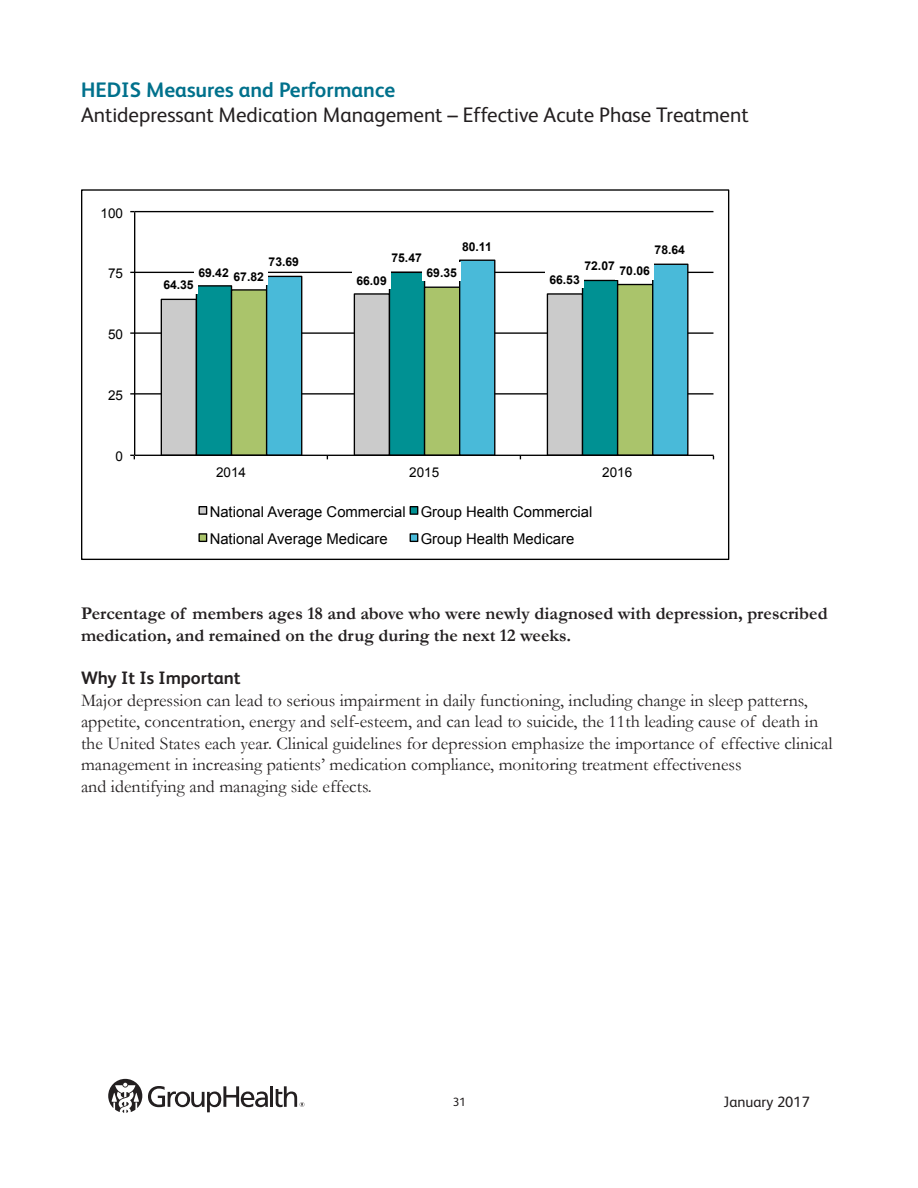
<style>
.page{position:relative;width:918px;height:1188px;background:#fff}
.page>*{position:absolute;margin:0;border:0;box-sizing:border-box;transform-origin:0 0}
.t1{font:21px "FS Albert";color:#231f20}
.t2{font:700 21px "FS Albert";color:#00718c}
.t3{font:18px/21.6px "Garamond";color:#231f20}
.t4{font:700 18px/21.6px "Garamond";color:#231f20}
.t5{font:700 18px "FS Albert";color:#231f20}
.t6{font:15px "FS Albert";color:#231f20}
.t7{font:14.85px/27.2px "Arial";color:#000}
.t8{font:13.5px "Arial";color:#000}
.t9{font:700 12.15px "Arial";color:#000}
.t10{font:12px "FS Albert";color:#231f20}
</style>
<div class="page">
<hr style="left:134px;top:393px;width:579px;height:2px;background:#000">
<hr style="left:134px;top:332px;width:579px;height:2px;background:#000">
<hr style="left:134px;top:272px;width:579px;height:1px;background:#000">
<hr style="left:134px;top:211px;width:579px;height:1px;background:#000">
<svg style="left:160px;top:298px;width:35px;height:157px;background:#c1c1c1"></svg>
<svg style="left:195px;top:285px;width:35px;height:170px;background:#038a8c"></svg>
<svg style="left:230px;top:285px;width:35px;height:170px;background:#9fb969"></svg>
<svg style="left:265px;top:259px;width:424px;height:196px"></svg>
<hr style="left:134px;top:212px;width:1px;height:243px;background:#000">
<hr style="left:135px;top:455px;width:579px;height:1px;background:#000">
<div style="left:159px;top:275px;width:39px;height:18px;background:#fff"></div>
<div style="left:352px;top:271px;width:39px;height:18px;background:#fff"></div>
<div style="left:545px;top:270px;width:39px;height:18px;background:#fff"></div>
<div style="left:194px;top:263px;width:39px;height:18px;background:#fff"></div>
<div style="left:387px;top:248px;width:39px;height:18px;background:#fff"></div>
<div style="left:580px;top:256px;width:39px;height:19px;background:#fff"></div>
<div style="left:229px;top:266px;width:39px;height:19px;background:#fff"></div>
<div style="left:422px;top:263px;width:39px;height:18px;background:#fff"></div>
<div style="left:616px;top:261px;width:38px;height:19px;background:#fff"></div>
<div style="left:199px;top:507px;width:8px;height:7px;background:#cbcbcb"></div>
<div style="left:198px;top:506px;width:9px;height:9px;border:1px solid #000"></div>
<div style="left:410px;top:507px;width:8px;height:7px;background:#009193"></div>
<div style="left:410px;top:506px;width:8px;height:9px;border:1px solid #000"></div>
<div style="left:199px;top:534px;width:8px;height:7px;background:#aac46b"></div>
<div style="left:198px;top:533px;width:9px;height:9px;border:1px solid #000"></div>
<div style="left:410px;top:534px;width:8px;height:7px;background:#49bad9"></div>
<div style="left:410px;top:533px;width:8px;height:9px;border:1px solid #000"></div>
<svg style="left:108px;top:1079px;width:34px;height:34px"></svg>
<hr style="left:270px;top:1086px;width:3px;height:21px;background:#231f20">
<svg style="left:148px;top:1086px;width:120px;height:26px"></svg>
<svg style="left:276px;top:1086px;width:28px;height:21px"></svg>
<p class="t2" style="left:81px;top:76px;width:316px">HEDIS Measures and Performance</p>
<p class="t1" style="left:81px;top:101px;width:669px">Antidepressant Medication Management – Effective Acute Phase Treatment</p>
<p class="t8" style="left:101px;top:204px;width:24px">100</p>
<p class="t8" style="left:108px;top:265px;width:17px">75</p>
<p class="t8" style="left:108px;top:326px;width:17px">50</p>
<p class="t8" style="left:108px;top:386px;width:17px">25</p>
<p class="t8" style="left:116px;top:447px;width:9px">0</p>
<p class="t9" style="left:462px;top:238px;width:31px">80.11</p>
<p class="t9" style="left:655px;top:242px;width:32px">78.64</p>
<p class="t9" style="left:391px;top:250px;width:32px">75.47</p>
<p class="t9" style="left:269px;top:254px;width:32px">73.69</p>
<p class="t9" style="left:584px;top:258px;width:32px">72.07</p>
<p class="t9" style="left:234px;top:268px;width:32px">67.82</p>
<p class="t9" style="left:427px;top:264px;width:32px">69.35</p>
<p class="t9" style="left:620px;top:263px;width:32px">70.06</p>
<p class="t9" style="left:198px;top:264px;width:32px">69.42</p>
<p class="t9" style="left:163px;top:277px;width:32px">64.35</p>
<p class="t9" style="left:356px;top:272px;width:32px">66.09</p>
<p class="t9" style="left:549px;top:271px;width:32px">66.53</p>
<p class="t8" style="left:216px;top:463px;width:32px">2014</p>
<p class="t8" style="left:409px;top:463px;width:32px">2015</p>
<p class="t8" style="left:602px;top:463px;width:32px">2016</p>
<p class="t7" style="left:210px;top:498px;width:384px">National Average Commercial Group Health Commercial<br>National Average Medicare</p>
<p class="t7" style="left:421px;top:526px;width:155px">Group Health Medicare</p>
<p class="t4" style="left:81px;top:603px;width:748px">Percentage of members ages 18 and above who were newly diagnosed with depression, prescribed medication, and remained on the drug during the next 12 weeks.</p>
<p class="t5" style="left:81px;top:666px;width:161px">Why It Is Important</p>
<p class="t3" style="left:81px;top:689px;width:753px">Major depression can lead to serious impairment in daily functioning, including change in sleep patterns, appetite, concentration, energy and self-esteem, and can lead to suicide, the 11th leading cause of death in the United States each year. Clinical guidelines for depression emphasize the importance of effective clinical management in increasing patients’ medication compliance, monitoring treatment effectiveness<br>and identifying and managing side effects.</p>
<p class="t10" style="left:453px;top:1094px;width:15px">31</p>
<p class="t6" style="left:724px;top:1092px;width:88px">January 2017</p>
</div>
